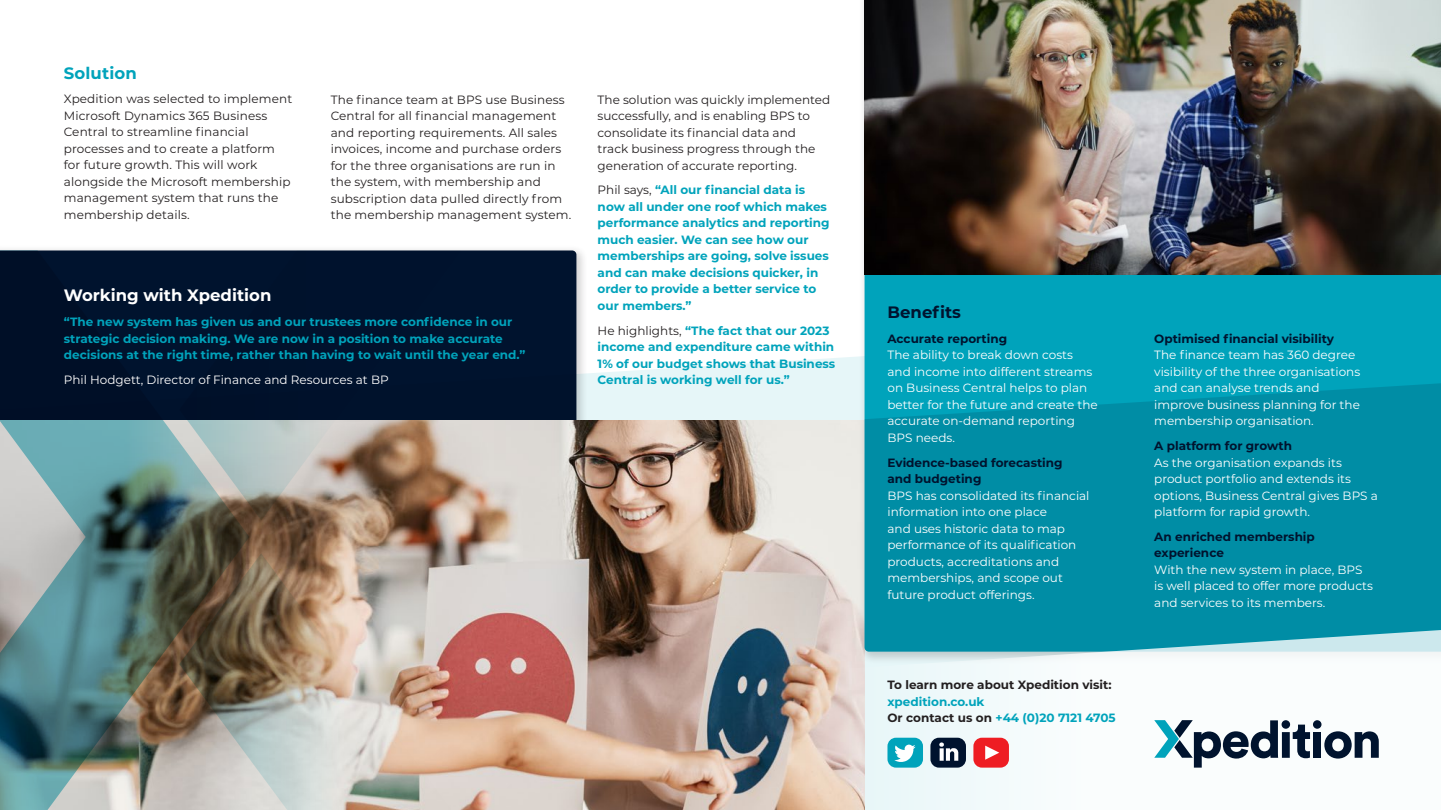
<style>
.page{position:relative;width:1441px;height:810px;background:#fff}
.page>*{position:absolute;margin:0;border:0;box-sizing:border-box;transform-origin:0 0}
.t1{font:700 16.5px "Montserrat";color:#fff}
.t2{font:700 16.5px "Montserrat";letter-spacing:.01em;color:#00a3bb}
.t3{font:700 16.5px "Montserrat";color:#00132e}
.t4{font:12px/16.5px "Montserrat";color:#fff}
.t5{font:12px/16.5px "Montserrat";letter-spacing:.01em;color:#231f20}
.t6{font:700 12px/16.5px "Montserrat";color:#00a3bb}
.t7{font:700 12px/16.5px "Montserrat";color:#00132e}
.t8{font:700 12px "Montserrat";color:#231f20}
.s1{font-weight:400;color:#231f20}
.s2{color:#231f20}
</style>
<div class="page">
<div style="left:0;top:244px;width:589px;height:195px;background:#231f20;opacity:.2"></div>
<div style="left:460px;top:250px;width:116px;height:69px;background:#00132e"></div>
<svg style="left:460px;top:319px;width:398px;height:102px"></svg>
<img style="left:249px;top:421px;width:609px;height:389px">
<div style="left:864px;top:275px;width:576px;height:107px;background:#00a3bb"></div>
<svg style="left:864px;top:382px;width:576px;height:247px;background:#008ea6"></svg>
<svg style="left:843px;top:629px;width:597px;height:181px"></svg>
<div style="left:973px;top:738px;width:35px;height:30px;background:#ee1d23;border-radius:9px"></div>
<svg style="left:985px;top:746px;width:14px;height:14px"></svg>
<div style="left:930px;top:738px;width:35px;height:30px;background:#00132e;border-radius:9px"></div>
<img style="left:935px;top:738px;width:26px;height:23px">
<svg style="left:1312px;top:720px;width:9px;height:9px"></svg>
<div style="left:1313px;top:732px;width:7px;height:26px;background:#00132e"></div>
<svg style="left:1324px;top:731px;width:54px;height:28px"></svg>
<svg style="left:1154px;top:720px;width:155px;height:48px"></svg>
<div style="left:887px;top:738px;width:35px;height:30px;background:#00a3bb;border-radius:9px"></div>
<img style="left:894px;top:744px;width:21px;height:18px">
<img style="left:864px;top:0;width:576px;height:275px">
<img style="left:0;top:250px;width:249px;height:560px">
<img style="left:179px;top:553px;width:281px;height:257px">
<svg style="left:179px;top:250px;width:281px;height:270px;background:#3e4551"></svg>
<h1 class="t2" style="left:64px;top:61px;width:75px">Solution</h1>
<p class="t5" style="left:64px;top:91px;width:230px">Xpedition was selected to implement<br>Microsoft Dynamics 365 Business<br>Central to streamline financial processes and to create a platform for future growth. This will work alongside the Microsoft membership management system that runs the membership details.</p>
<p class="t5" style="left:331px;top:91px;width:242px">The finance team at BPS use Business Central for all financial management and reporting requirements. All sales invoices, income and purchase orders for the three organisations are run in the system, with membership and subscription data pulled directly from the membership management system.</p>
<p class="t5" style="left:597px;top:91px;width:234px">The solution was quickly implemented successfully, and is enabling BPS to consolidate its financial data and<br>track business progress through the generation of accurate reporting.</p>
<p class="t6" style="left:597px;top:181px;width:233px"><span class="s1">Phil says,</span> “All our financial data is now all under one roof which makes performance analytics and reporting much easier. We can see how our memberships are going, solve issues and can make decisions quicker, in order to provide a better service to our members.”</p>
<p class="t6" style="left:597px;top:321px;width:239px"><span class="s1">He highlights,</span> “The fact that our 2023 income and expenditure came within 1% of our budget shows that Business Central is working well for us.”</p>
<h1 class="t1" style="left:64px;top:284px;width:209px">Working with Xpedition</h1>
<p class="t6" style="left:64px;top:313px;width:463px">“The new system has given us and our trustees more confidence in our strategic decision making. We are now in a position to make accurate decisions at the right time, rather than having to wait until the year end.”</p>
<p class="t4" style="left:64px;top:371px;width:326px">Phil Hodgett, Director of Finance and Resources at BP</p>
<h1 class="t3" style="left:887px;top:300px;width:75px">Benefits</h1>
<p class="t7" style="left:887px;top:330px;width:121px">Accurate reporting</p>
<p class="t4" style="left:887px;top:346px;width:212px">The ability to break down costs and income into different streams on Business Central helps to plan better for the future and create the accurate on-demand reporting<br>BPS needs.</p>
<p class="t7" style="left:887px;top:453px;width:177px">Evidence-based forecasting and budgeting</p>
<p class="t4" style="left:887px;top:487px;width:203px">BPS has consolidated its financial information into one place<br>and uses historic data to map performance of its qualification products, accreditations and memberships, and scope out future product offerings.</p>
<p class="t8" style="left:887px;top:676px;width:225px">To learn more about Xpedition visit:</p>
<p class="t6" style="left:887px;top:693px;width:230px">xpedition.co.uk<br><span class="s2">Or contact us on</span> +44 (0)20 7121 4705</p>
<p class="t7" style="left:1154px;top:330px;width:181px">Optimised financial visibility</p>
<p class="t4" style="left:1154px;top:346px;width:207px">The finance team has 360 degree visibility of the three organisations and can analyse trends and improve business planning for the membership organisation.</p>
<p class="t7" style="left:1154px;top:437px;width:139px">A platform for growth</p>
<p class="t4" style="left:1154px;top:454px;width:225px">As the organisation expands its product portfolio and extends its options, Business Central gives BPS a platform for rapid growth.</p>
<p class="t7" style="left:1154px;top:528px;width:162px">An enriched membership experience</p>
<p class="t4" style="left:1154px;top:561px;width:220px">With the new system in place, BPS is well placed to offer more products and services to its members.</p>
</div>
